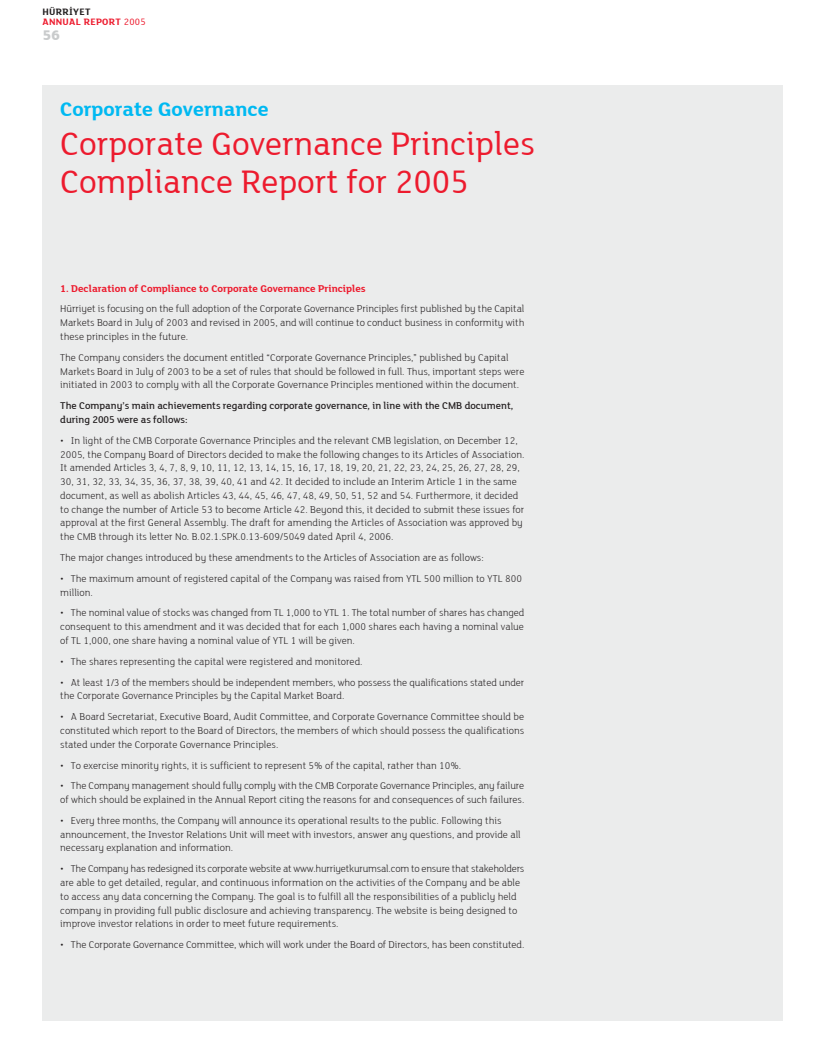
<style>
.page{position:relative;width:815px;height:1063px;background:#fff}
.page>*{position:absolute;margin:0;border:0;box-sizing:border-box;transform-origin:0 0}
.t1{font:35px/38.8px "FS Lola";color:#ed1b2e}
.t2{font:700 21.25px "FS Lola";color:#00b9f2}
.t3{font:800 15px "FS Lola";color:#c9cbcc}
.t4{font:300 10.62px/13.8px "FS Lola";color:#231f20}
.t5{font:500 10.62px/13.8px "FS Lola";color:#231f20}
.t6{font:700 10.62px "FS Lola";color:#ed1b2e}
.t7{font:700 10px/10px "FS Lola";letter-spacing:.03em;color:#ed1b2e}
.s1{color:#231f20}
.s2{font-weight:400}
</style>
<div class="page">
<div style="left:43px;top:85px;width:740px;height:935px;background:#ebecec"></div>
<p class="t7" style="left:43px;top:6px;width:105px"><span class="s1">HÜRR‹YET<br></span>ANNUAL REPORT <span class="s2">2005</span></p>
<h3 class="t3" style="left:43px;top:24px;width:19px">56</h3>
<h2 class="t2" style="left:60px;top:94px;width:210px">Corporate Governance</h2>
<h1 class="t1" style="left:60px;top:122px;width:476px">Corporate Governance Principles<br>Compliance Report for 2005</h1>
<p class="t6" style="left:60px;top:281px;width:307px">1. Declaration of Compliance to Corporate Governance Principles</p>
<p class="t4" style="left:60px;top:302px;width:466px;text-align:justify">Hürriyet is focusing on the full adoption of the Corporate Governance Principles first published by the Capital Markets Board in July of 2003 and revised in 2005, and will continue to conduct business in conformity with these principles in the future.</p>
<p class="t4" style="left:60px;top:350px;width:466px">The Company considers the document entitled “Corporate Governance Principles,” published by Capital<br>Markets Board in July of 2003 to be a set of rules that should be followed in full. Thus, important steps were initiated in 2003 to comply with all the Corporate Governance Principles mentioned within the document.</p>
<p class="t5" style="left:60px;top:398px;width:455px">The Company’s main achievements regarding corporate governance, in line with the CMB document, during 2005 were as follows:</p>
<p class="t4" style="left:60px;top:433px;width:466px">• In light of the CMB Corporate Governance Principles and the relevant CMB legislation, on December 12, 2005, the Company Board of Directors decided to make the following changes to its Articles of Association.<br>It amended Articles 3, 4, 7, 8, 9, 10, 11, 12, 13, 14, 15, 16, 17, 18, 19, 20, 21, 22, 23, 24, 25, 26, 27, 28, 29, 30, 31, 32, 33, 34, 35, 36, 37, 38, 39, 40, 41 and 42. It decided to include an Interim Article 1 in the same document, as well as abolish Articles 43, 44, 45, 46, 47, 48, 49, 50, 51, 52 and 54. Furthermore, it decided to change the number of Article 53 to become Article 42. Beyond this, it decided to submit these issues for approval at the first General Assembly. The draft for amending the Articles of Association was approved by the CMB through its letter No. B.02.1.SPK.0.13-609/5049 dated April 4, 2006.</p>
<p class="t4" style="left:60px;top:550px;width:425px">The major changes introduced by these amendments to the Articles of Association are as follows:</p>
<p class="t4" style="left:60px;top:571px;width:463px">• The maximum amount of registered capital of the Company was raised from YTL 500 million to YTL 800 million.</p>
<p class="t4" style="left:60px;top:605px;width:466px;text-align:justify">• The nominal value of stocks was changed from TL 1,000 to YTL 1. The total number of shares has changed consequent to this amendment and it was decided that for each 1,000 shares each having a nominal value of TL 1,000, one share having a nominal value of YTL 1 will be given.</p>
<p class="t4" style="left:60px;top:654px;width:304px">• The shares representing the capital were registered and monitored.</p>
<p class="t4" style="left:60px;top:675px;width:466px">• At least 1/3 of the members should be independent members, who possess the qualifications stated under the Corporate Governance Principles by the Capital Market Board.</p>
<p class="t4" style="left:60px;top:709px;width:465px;text-align:justify">• A Board Secretariat, Executive Board, Audit Committee, and Corporate Governance Committee should be constituted which report to the Board of Directors, the members of which should possess the qualifications stated under the Corporate Governance Principles.</p>
<p class="t4" style="left:60px;top:757px;width:403px">• To exercise minority rights, it is sufficient to represent 5% of the capital, rather than 10%.</p>
<p class="t4" style="left:60px;top:778px;width:466px">• The Company management should fully comply with the CMB Corporate Governance Principles, any failure of which should be explained in the Annual Report citing the reasons for and consequences of such failures.</p>
<p class="t4" style="left:60px;top:813px;width:462px">• Every three months, the Company will announce its operational results to the public. Following this announcement, the Investor Relations Unit will meet with investors, answer any questions, and provide all necessary explanation and information.</p>
<p class="t4" style="left:60px;top:861px;width:466px">• The Company has redesigned its corporate website at www.hurriyetkurumsal.com to ensure that stakeholders are able to get detailed, regular, and continuous information on the activities of the Company and be able to access any data concerning the Company. The goal is to fulfill all the responsibilities of a publicly held company in providing full public disclosure and achieving transparency. The website is being designed to improve investor relations in order to meet future requirements.</p>
<p class="t4" style="left:60px;top:937px;width:466px">• The Corporate Governance Committee, which will work under the Board of Directors, has been constituted.</p>
</div>
